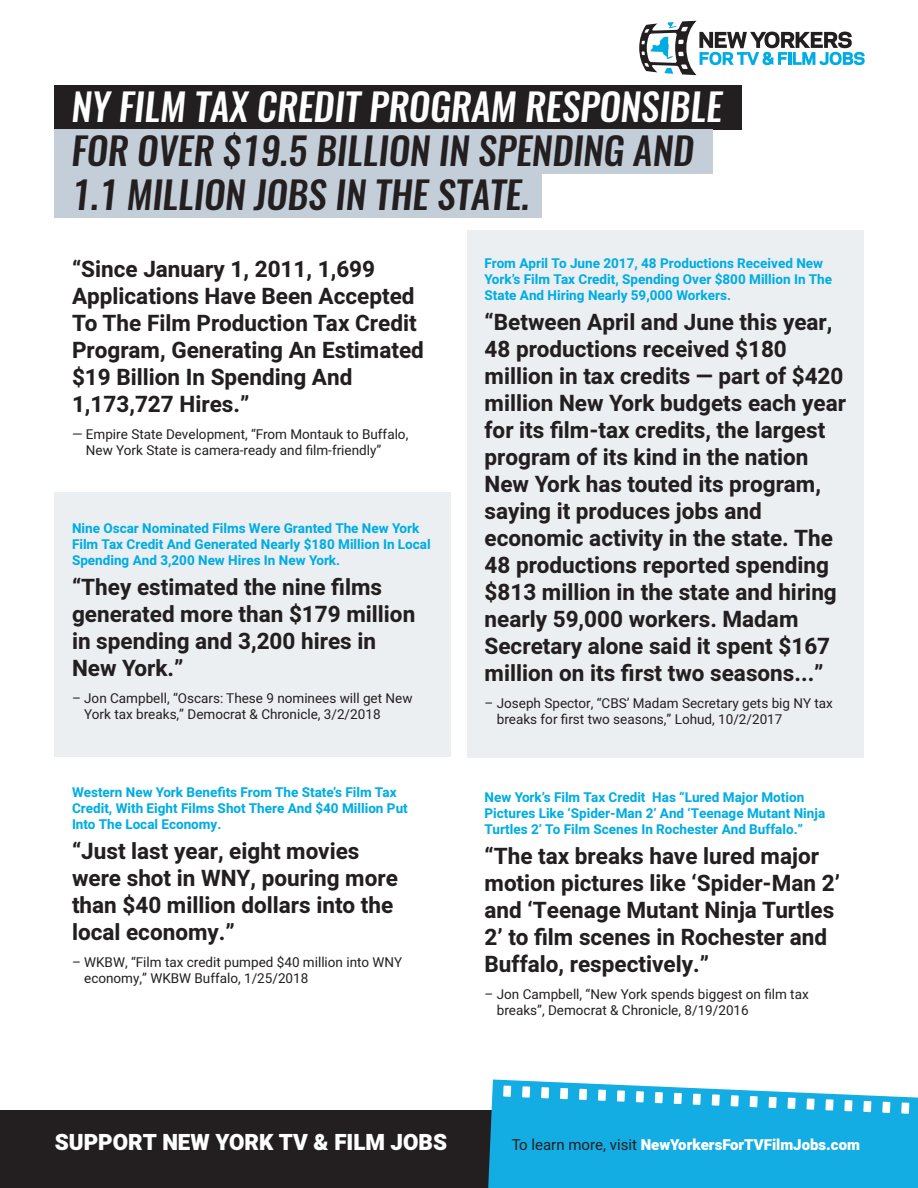
<style>
.page{position:relative;width:918px;height:1188px;background:#fff}
.page>*{position:absolute;margin:0;border:0;box-sizing:border-box;transform-origin:0 0}
.t1{font:italic 500 37.65px/43.7px "Oswald";color:#231f20}
.t2{font:700 22.5px/27px "Heebo";color:#231f20}
.t3{font:900 22.35px "Heebo";color:#fff}
.t4{font:900 15px "Heebo";color:#fff}
.t5{font:700 13.5px/16.2px "Heebo";color:#00ade3}
.t6{font:13.5px/16.2px "Heebo";color:#231f20}
.s1{color:#fff}
.s2{font-weight:400;color:#231f20}
</style>
<div class="page">
<div style="left:54px;top:85px;width:688px;height:44px;background:#231f20"></div>
<div style="left:54px;top:129px;width:659px;height:45px;background:#c4ced8"></div>
<div style="left:54px;top:174px;width:488px;height:44px;background:#c4ced8"></div>
<svg style="left:639px;top:21px;width:226px;height:54px"></svg>
<div style="left:468px;top:230px;width:396px;height:527px;background:#eceff2"></div>
<div style="left:54px;top:492px;width:396px;height:265px;background:#eceff2"></div>
<div style="left:0;top:1111px;width:608px;height:77px;background:#231f20"></div>
<svg style="left:487px;top:1080px;width:431px;height:108px;fill:#13ace3"></svg>
<p class="t1" style="left:71px;top:86px;width:652px"><span class="s1">NY FILM TAX CREDIT PROGRAM RESPONSIBLE<br></span>FOR OVER $19.5 BILLION IN SPENDING AND<br>1.1 MILLION JOBS IN THE STATE.</p>
<p class="t2" style="left:72px;top:256px;width:353px">“Since January 1, 2011, 1,699<br>Applications Have Been Accepted<br>To The Film Production Tax Credit<br>Program, Generating An Estimated $19 Billion In Spending And<br>1,173,727 Hires.”</p>
<p class="t6" style="left:86px;top:426px;width:324px;text-indent:-14px">— Empire State Development, “From Montauk to Buffalo,<br>New York State is camera-ready and film-friendly”</p>
<p class="t5" style="left:72px;top:520px;width:360px">Nine Oscar Nominated Films Were Granted The New York<br>Film Tax Credit And Generated Nearly $180 Million In Local<br>Spending And 3,200 New Hires In New York.</p>
<p class="t2" style="left:72px;top:574px;width:345px">“They estimated the nine films generated more than $179 million in spending and 3,200 hires in<br>New York.”</p>
<p class="t6" style="left:84px;top:690px;width:330px;text-indent:-12px">– Jon Campbell, “Oscars: These 9 nominees will get New<br>York tax breaks,” Democrat &amp; Chronicle, 3/2/2018</p>
<p class="t5" style="left:72px;top:784px;width:337px">Western New York Benefits From The State’s Film Tax<br>Credit, With Eight Films Shot There And $40 Million Put<br>Into The Local Economy.</p>
<p class="t2" style="left:72px;top:838px;width:327px">“Just last year, eight movies were shot in WNY, pouring more than $40 million dollars into the local economy.”</p>
<p class="t6" style="left:84px;top:954px;width:320px;text-indent:-12px">– WKBW, “Film tax credit pumped $40 million into WNY economy,” WKBW Buffalo, 1/25/2018</p>
<p class="t5" style="left:485px;top:255px;width:349px">From April To June 2017, 48 Productions Received New<br>York’s Film Tax Credit, Spending Over $800 Million In The<br>State And Hiring Nearly 59,000 Workers.</p>
<p class="t2" style="left:485px;top:309px;width:363px">“Between April and June this year, 48 productions received $180 million in tax credits — part of $420 million New York budgets each year for its film-tax credits, the largest program of its kind in the nation New York has touted its program, saying it produces jobs and economic activity in the state. The 48 productions reported spending $813 million in the state and hiring nearly 59,000 workers. Madam Secretary alone said it spent $167 million on its first two seasons...”</p>
<p class="t6" style="left:497px;top:695px;width:338px;text-indent:-12px">– Joseph Spector, “CBS’ Madam Secretary gets big NY tax breaks for first two seasons,” Lohud, 10/2/2017</p>
<p class="t5" style="left:485px;top:789px;width:342px">New York’s Film Tax Credit Has “Lured Major Motion<br>Pictures Like ‘Spider-Man 2’ And ‘Teenage Mutant Ninja<br>Turtles 2’ To Film Scenes In Rochester And Buffalo.”</p>
<p class="t2" style="left:485px;top:843px;width:357px">“The tax breaks have lured major motion pictures like ‘Spider-Man 2’ and ‘Teenage Mutant Ninja Turtles<br>2’ to film scenes in Rochester and<br>Buffalo, respectively.”</p>
<p class="t6" style="left:497px;top:986px;width:313px;text-indent:-12px">– Jon Campbell, “New York spends biggest on film tax breaks”, Democrat &amp; Chronicle, 8/19/2016</p>
<p class="t3" style="left:55px;top:1127px;width:394px">SUPPORT NEW YORK TV &amp; FILM JOBS</p>
<p class="t4" style="left:512px;top:1134px;width:350px"><span class="s2">To learn more, visit</span> NewYorkersForTVFilmJobs.com</p>
</div>
